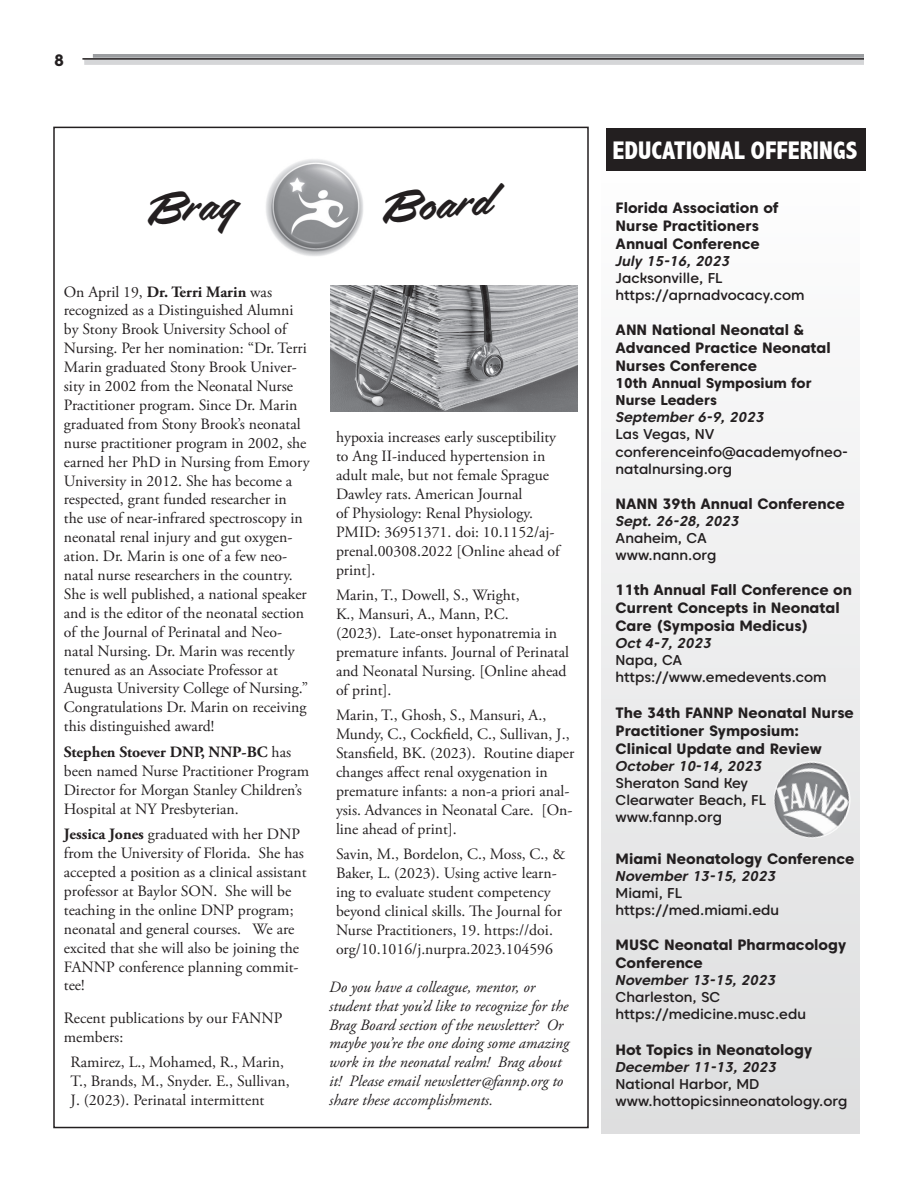
<style>
.page{position:relative;width:918px;height:1188px;background:#fff}
.page>*{position:absolute;margin:0;border:0;box-sizing:border-box;transform-origin:0 0}
.t1{font:39px "Filmotype La Salle";color:#231f20}
.Heading_1{font:800 condensed 25.5px "Abadi";color:#fff}
.t2{font:800 16.5px "Caros Soft";color:#231f20}
.t3{font:15.75px/18.9px "Adobe Garamond Pro";color:#231f20}
.t4{font:italic 15.75px/18.9px "Adobe Garamond Pro";color:#231f20}
.t5{font:800 15px/18px "Caros Soft";color:#231f20}
.t6{font:500 14.25px/17.1px "Caros Soft";color:#231f20}
.t7{font:italic 700 14.25px "Caros Soft";color:#231f20}
.t8{font:800 14.25px/17.1px "Caros Soft";color:#231f20}
.s1{font-weight:700}
</style>
<div class="page">
<div style="left:84px;top:59px;width:780px;height:6px;background:#d5d6d8"></div>
<svg style="left:93px;top:54px;width:771px;height:4px;background:#a1a3a5"></svg>
<hr style="left:82px;top:58px;width:782px;height:2px;background:#231f20">
<div style="left:602px;top:160px;width:258px;height:974px;background:linear-gradient(to bottom,#fefefe,#dddedf)"></div>
<div style="left:606px;top:129px;width:259px;height:42px;background:#231f20"></div>
<img style="left:266px;top:159px;width:97px;height:97px">
<img style="left:330px;top:285px;width:247px;height:126px">
<img style="left:774px;top:761px;width:76px;height:77px;border-radius:38px">
<p class="t2" style="left:54px;top:49px;width:11px">8</p>
<p class="t1" style="left:140px;top:188px;width:96px;rotate:-6deg">Brag</p>
<p class="t1" style="left:375px;top:186px;width:115px;rotate:-5deg">Board</p>
<p class="t3" style="left:64px;top:283px;width:247px">On April 19, <span class="s1">Dr. Terri Marin</span> was recognized as a Distinguished Alumni by Stony Brook University School of Nursing. Per her nomination: “Dr. Terri Marin graduated Stony Brook Univer&shy;sity in 2002 from the Neonatal Nurse Practitioner program. Since Dr. Marin graduated from Stony Brook’s neonatal nurse practitioner program in 2002, she earned her PhD in Nursing from Emory University in 2012. She has become a respected, grant funded researcher in the use of near-infrared spectroscopy in neonatal renal injury and gut oxygen&shy;ation. Dr. Marin is one of a few neo&shy;natal nurse researchers in the country.<br>She is well published, a national speaker and is the editor of the neonatal section of the Journal of Perinatal and Neo&shy;natal Nursing. Dr. Marin was recently tenured as an Associate Professor at Augusta University College of Nursing.” Congratulations Dr. Marin on receiving this distinguished award!</p>
<p class="t3" style="left:64px;top:743px;width:247px"><span class="s1">Stephen Stoever DNP, NNP-BC</span> has been named Nurse Practitioner Program Director for Morgan Stanley Children’s Hospital at NY Presbyterian.</p>
<p class="t3" style="left:64px;top:825px;width:244px"><span class="s1">Jessica Jones</span> graduated with her DNP from the University of Florida. She has accepted a position as a clinical assistant professor at Baylor SON. She will be teaching in the online DNP program; neonatal and general courses. We are excited that she will also be joining the FANNP conference planning commit&shy;tee!</p>
<p class="t3" style="left:64px;top:1009px;width:220px">Recent publications by our FANNP members:</p>
<p class="t3" style="left:71px;top:1054px;width:220px">Ramirez, L., Mohamed, R., Marin,<br>T., Brands, M., Snyder. E., Sullivan,<br>J. (2023). Perinatal intermittent</p>
<p class="t3" style="left:336px;top:428px;width:225px">hypoxia increases early susceptibility to Ang II-induced hypertension in adult male, but not female Sprague<br>Dawley rats. American Journal<br>of Physiology: Renal Physiology.<br>PMID: 36951371. doi: 10.1152/aj&shy;prenal.00308.2022 [Online ahead of print].</p>
<p class="t3" style="left:336px;top:586px;width:235px">Marin, T., Dowell, S., Wright,<br>K., Mansuri, A., Mann, P.C.<br>(2023). Late-onset hyponatremia in premature infants. Journal of Perinatal and Neonatal Nursing. [Online ahead of print].</p>
<p class="t3" style="left:336px;top:707px;width:240px">Marin, T., Ghosh, S., Mansuri, A., Mundy, C., Cockfield, C., Sullivan, J., Stansfield, BK. (2023). Routine diaper changes affect renal oxygenation in premature infants: a non-a priori anal&shy;ysis. Advances in Neonatal Care. [On&shy;line ahead of print].</p>
<p class="t3" style="left:336px;top:846px;width:231px">Savin, M., Bordelon, C., Moss, C., &amp; Baker, L. (2023). Using active learn&shy;ing to evaluate student competency beyond clinical skills. The Journal for Nurse Practitioners, 19. https://doi. org/10.1016/j.nurpra.2023.104596</p>
<p class="t4" style="left:329px;top:978px;width:241px">Do you have a colleague, mentor, or student that you’d like to recognize for the Brag Board section of the newsletter? Or maybe you’re the one doing some amazing work in the neonatal realm! Brag about it! Please email newsletter@fannp.org to share these accomplishments.</p>
<p class="Heading_1" style="left:613px;top:135px;width:246px">EDUCATIONAL OFFERINGS</p>
<p class="t5" style="left:616px;top:198px;width:164px">Florida Association of<br>Nurse Practitioners<br>Annual Conference</p>
<p class="t7" style="left:616px;top:251px;width:116px">July 15-16, 2023</p>
<p class="t6" style="left:616px;top:269px;width:109px">Jacksonville, FL</p>
<p class="t6" style="left:616px;top:286px;width:190px">https://aprnadvocacy.com</p>
<p class="t5" style="left:616px;top:320px;width:217px">ANN National Neonatal &amp;<br>Advanced Practice Neonatal<br>Nurses Conference</p>
<p class="t8" style="left:616px;top:374px;width:198px">10th Annual Symposium for<br>Nurse Leaders</p>
<p class="t7" style="left:616px;top:408px;width:150px">September 6-9, 2023</p>
<p class="t6" style="left:616px;top:426px;width:100px">Las Vegas, NV</p>
<p class="t6" style="left:616px;top:443px;width:234px">conferenceinfo@academyofneo&shy;natalnursing.org</p>
<p class="t5" style="left:616px;top:494px;width:231px">NANN 39th Annual Conference</p>
<p class="t7" style="left:616px;top:512px;width:125px">Sept. 26-28, 2023</p>
<p class="t6" style="left:616px;top:529px;width:93px">Anaheim, CA</p>
<p class="t6" style="left:616px;top:546px;width:102px">www.nann.org</p>
<p class="t5" style="left:616px;top:581px;width:238px">11th Annual Fall Conference on<br>Current Concepts in Neonatal<br>Care (Symposia Medicus)</p>
<p class="t7" style="left:616px;top:634px;width:98px">Oct 4-7, 2023</p>
<p class="t6" style="left:616px;top:652px;width:68px">Napa, CA</p>
<p class="t6" style="left:616px;top:669px;width:213px">https://www.emedevents.com</p>
<p class="t5" style="left:616px;top:703px;width:240px">The 34th FANNP Neonatal Nurse<br>Practitioner Symposium:<br>Clinical Update and Review</p>
<p class="t7" style="left:616px;top:756px;width:148px">October 10-14, 2023</p>
<p class="t6" style="left:616px;top:774px;width:134px">Sheraton Sand Key</p>
<p class="t6" style="left:616px;top:791px;width:152px">Clearwater Beach, FL</p>
<p class="t6" style="left:616px;top:808px;width:108px">www.fannp.org</p>
<p class="t5" style="left:616px;top:849px;width:240px">Miami Neonatology Conference</p>
<p class="t7" style="left:616px;top:867px;width:162px">November 13-15, 2023</p>
<p class="t6" style="left:616px;top:884px;width:68px">Miami, FL</p>
<p class="t6" style="left:616px;top:901px;width:165px">https://med.miami.edu</p>
<p class="t5" style="left:616px;top:936px;width:232px">MUSC Neonatal Pharmacology<br>Conference</p>
<p class="t7" style="left:616px;top:971px;width:162px">November 13-15, 2023</p>
<p class="t6" style="left:616px;top:989px;width:106px">Charleston, SC</p>
<p class="t6" style="left:616px;top:1006px;width:192px">https://medicine.musc.edu</p>
<p class="t5" style="left:616px;top:1040px;width:198px">Hot Topics in Neonatology</p>
<p class="t7" style="left:616px;top:1057px;width:163px">December 11-13, 2023</p>
<p class="t6" style="left:616px;top:1075px;width:145px">National Harbor, MD</p>
<p class="t6" style="left:616px;top:1092px;width:234px">www.hottopicsinneonatology.org</p>
</div>
